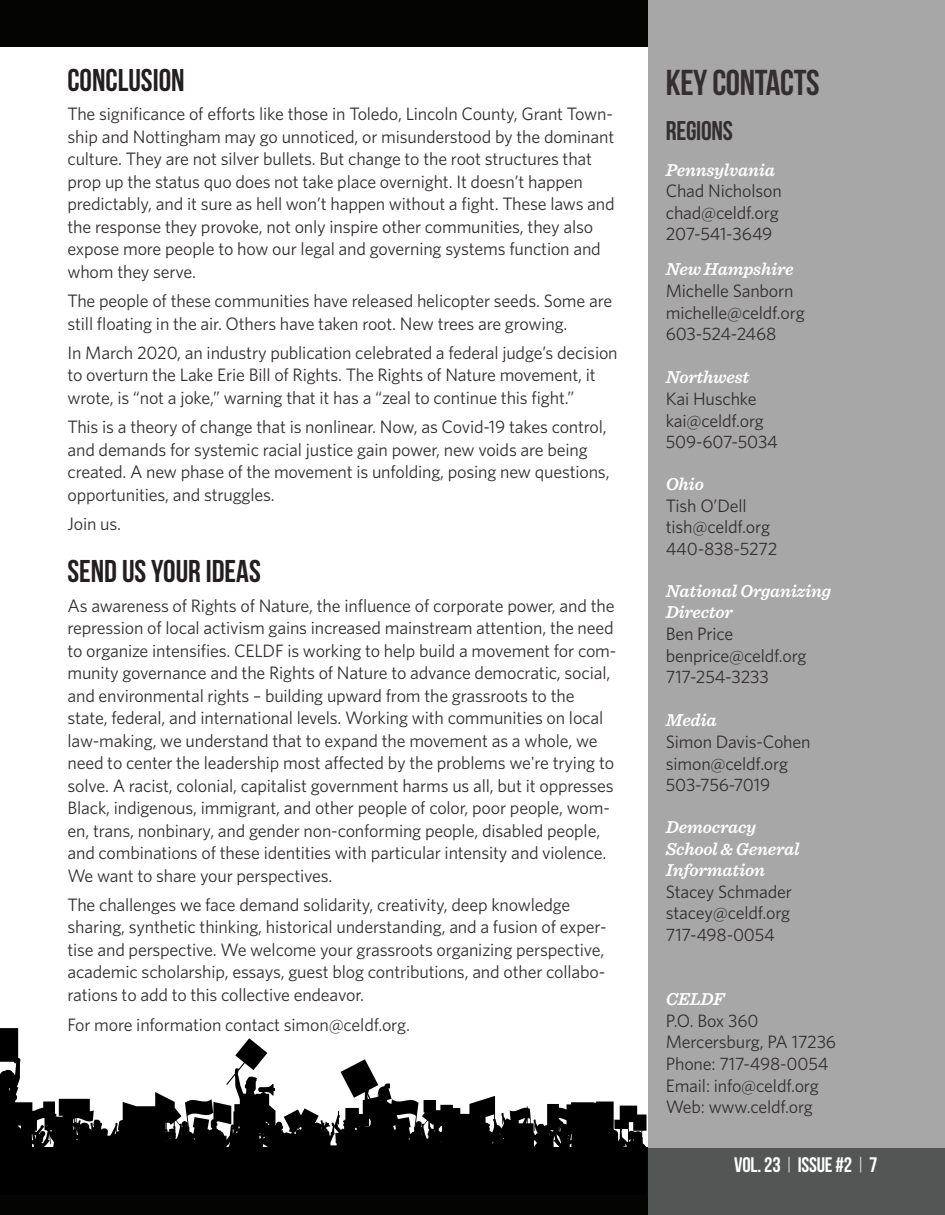
<style>
.page{position:relative;width:945px;height:1215px;background:#fff}
.page>*{position:absolute;margin:0;border:0;box-sizing:border-box;transform-origin:0 0}
.t1{font:700 36px "Bebas Neue";letter-spacing:-.01em;color:#332f30}
.Small_Caps{font:700 31.5px "Bebas Neue";color:#231f20}
.t2{font:700 27px "Bebas Neue";letter-spacing:-.01em;color:#332f30}
.t3{font:700 21px "Bebas Neue";letter-spacing:-.01em;color:#fff}
.Small_Caps-2{font:18px/22.5px "Whitney";letter-spacing:-.01em;color:#332f30}
.t4{font:italic 600 18px "Sentinel";letter-spacing:-.01em;color:#fff}
.s1{font-weight:400}
</style>
<div class="page">
<div style="left:0;top:1148px;width:945px;height:67px;background:#040503"></div>
<div style="left:648px;top:1148px;width:297px;height:67px;background:#545555"></div>
<div style="left:0;top:0;width:945px;height:47px;background:#040503"></div>
<div style="left:648px;top:0;width:297px;height:1148px;background:#a8a7a7"></div>
<svg style="left:0;top:1028px;width:647px;height:120px"></svg>
<p class="Small_Caps" style="left:68px;top:63px;width:119px">CONCLUSION</p>
<p class="Small_Caps-2" style="left:68px;top:102px;width:549px">The significance of efforts like those in Toledo, Lincoln County, Grant Town&shy;ship and Nottingham may go unnoticed, or misunderstood by the dominant culture. They are not silver bullets. But change to the root structures that prop up the status quo does not take place overnight. It doesn’t happen predictably, and it sure as hell won’t happen without a fight. These laws and the response they provoke, not only inspire other communities, they also expose more people to how our legal and governing systems function and whom they serve.</p>
<p class="Small_Caps-2" style="left:68px;top:289px;width:546px">The people of these communities have released helicopter seeds. Some are still floating in the air. Others have taken root. New trees are growing.</p>
<p class="Small_Caps-2" style="left:68px;top:341px;width:552px">In March 2020, an industry publication celebrated a federal judge’s decision to overturn the Lake Erie Bill of Rights. The Rights of Nature movement, it wrote, is “not a joke,” warning that it has a “zeal to continue this fight.”</p>
<p class="Small_Caps-2" style="left:68px;top:415px;width:544px">This is a theory of change that is nonlinear. Now, as Covid-19 takes control, and demands for systemic racial justice gain power, new voids are being created. A new phase of the movement is unfolding, posing new questions, opportunities, and struggles.</p>
<p class="Small_Caps-2" style="left:68px;top:512px;width:55px">Join us.</p>
<p class="Small_Caps" style="left:68px;top:554px;width:195px">SEND US YOUR IDEAS</p>
<p class="Small_Caps-2" style="left:68px;top:594px;width:550px">As awareness of Rights of Nature, the influence of corporate power, and the repression of local activism gains increased mainstream attention, the need to organize intensifies. CELDF is working to help build a movement for com&shy;munity governance and the Rights of Nature to advance democratic, social, and environmental rights – building upward from the grassroots to the state, federal, and international levels. Working with communities on local law-making, we understand that to expand the movement as a whole, we need to center the leadership most affected by the problems we're trying to solve. A racist, colonial, capitalist government harms us all, but it oppresses Black, indigenous, immigrant, and other people of color, poor people, wom&shy;en, trans, nonbinary, and gender non-conforming people, disabled people, and combinations of these identities with particular intensity and violence.<br>We want to share your perspectives.</p>
<p class="Small_Caps-2" style="left:68px;top:893px;width:541px">The challenges we face demand solidarity, creativity, deep knowledge sharing, synthetic thinking, historical understanding, and a fusion of exper&shy;tise and perspective. We welcome your grassroots organizing perspective, academic scholarship, essays, guest blog contributions, and other collabo&shy;rations to add to this collective endeavor.</p>
<p class="Small_Caps-2" style="left:68px;top:1013px;width:344px">For more information contact simon@celdf.org.</p>
<p class="t1" style="left:666px;top:62px;width:155px">KEY CONTACTS</p>
<p class="t2" style="left:666px;top:116px;width:69px">REGIONS</p>
<p class="t4" style="left:666px;top:156px;width:111px">Pennsylvania</p>
<p class="Small_Caps-2" style="left:666px;top:179px;width:117px">Chad Nicholson</p>
<p class="Small_Caps-2" style="left:666px;top:201px;width:114px">chad@celdf.org</p>
<p class="Small_Caps-2" style="left:666px;top:222px;width:108px">207-541-3649</p>
<p class="t4" style="left:666px;top:255px;width:129px">New Hampshire</p>
<p class="Small_Caps-2" style="left:666px;top:279px;width:129px">Michelle Sanborn</p>
<p class="Small_Caps-2" style="left:666px;top:301px;width:140px">michelle@celdf.org</p>
<p class="Small_Caps-2" style="left:666px;top:322px;width:112px">603-524-2468</p>
<p class="t4" style="left:666px;top:363px;width:85px">Northwest</p>
<p class="Small_Caps-2" style="left:666px;top:387px;width:92px">Kai Huschke</p>
<p class="Small_Caps-2" style="left:666px;top:409px;width:100px">kai@celdf.org</p>
<p class="Small_Caps-2" style="left:666px;top:430px;width:114px">509-607-5034</p>
<p class="t4" style="left:666px;top:470px;width:40px">Ohio</p>
<p class="Small_Caps-2" style="left:666px;top:494px;width:82px">Tish O’Dell</p>
<p class="Small_Caps-2" style="left:666px;top:515px;width:106px">tish@celdf.org</p>
<p class="Small_Caps-2" style="left:666px;top:537px;width:113px">440-838-5272</p>
<p class="t4" style="left:666px;top:577px;width:167px">National Organizing</p>
<p class="t4" style="left:666px;top:598px;width:69px">Director</p>
<p class="Small_Caps-2" style="left:666px;top:622px;width:69px">Ben Price</p>
<p class="Small_Caps-2" style="left:666px;top:644px;width:142px">benprice@celdf.org</p>
<p class="Small_Caps-2" style="left:666px;top:665px;width:105px">717-254-3233</p>
<p class="t4" style="left:666px;top:706px;width:52px">Media</p>
<p class="Small_Caps-2" style="left:666px;top:730px;width:146px">Simon Davis-Cohen</p>
<p class="Small_Caps-2" style="left:666px;top:752px;width:124px">simon@celdf.org</p>
<p class="Small_Caps-2" style="left:666px;top:773px;width:106px">503-756-7019</p>
<p class="t4" style="left:666px;top:813px;width:92px">Democracy</p>
<p class="t4" style="left:666px;top:835px;width:135px">School &amp; General</p>
<p class="t4" style="left:666px;top:856px;width:101px">Information</p>
<p class="Small_Caps-2" style="left:666px;top:880px;width:128px">Stacey Schmader</p>
<p class="Small_Caps-2" style="left:666px;top:901px;width:126px">stacey@celdf.org</p>
<p class="Small_Caps-2" style="left:666px;top:923px;width:111px">717-498-0054</p>
<p class="t4" style="left:666px;top:985px;width:60px">CELDF</p>
<p class="Small_Caps-2" style="left:666px;top:1009px;width:94px">P.O. Box 360</p>
<p class="Small_Caps-2" style="left:666px;top:1030px;width:172px">Mercersburg, PA 17236</p>
<p class="Small_Caps-2" style="left:666px;top:1052px;width:164px">Phone: 717-498-0054</p>
<p class="Small_Caps-2" style="left:666px;top:1074px;width:155px">Email: info@celdf.org</p>
<p class="Small_Caps-2" style="left:666px;top:1095px;width:149px">Web: www.celdf.org</p>
<p class="t3" style="left:734px;top:1154px;width:145px">VOL. 23 <span class="s1">|</span> ISSUE #2 <span class="s1">|</span> 7</p>
</div>
